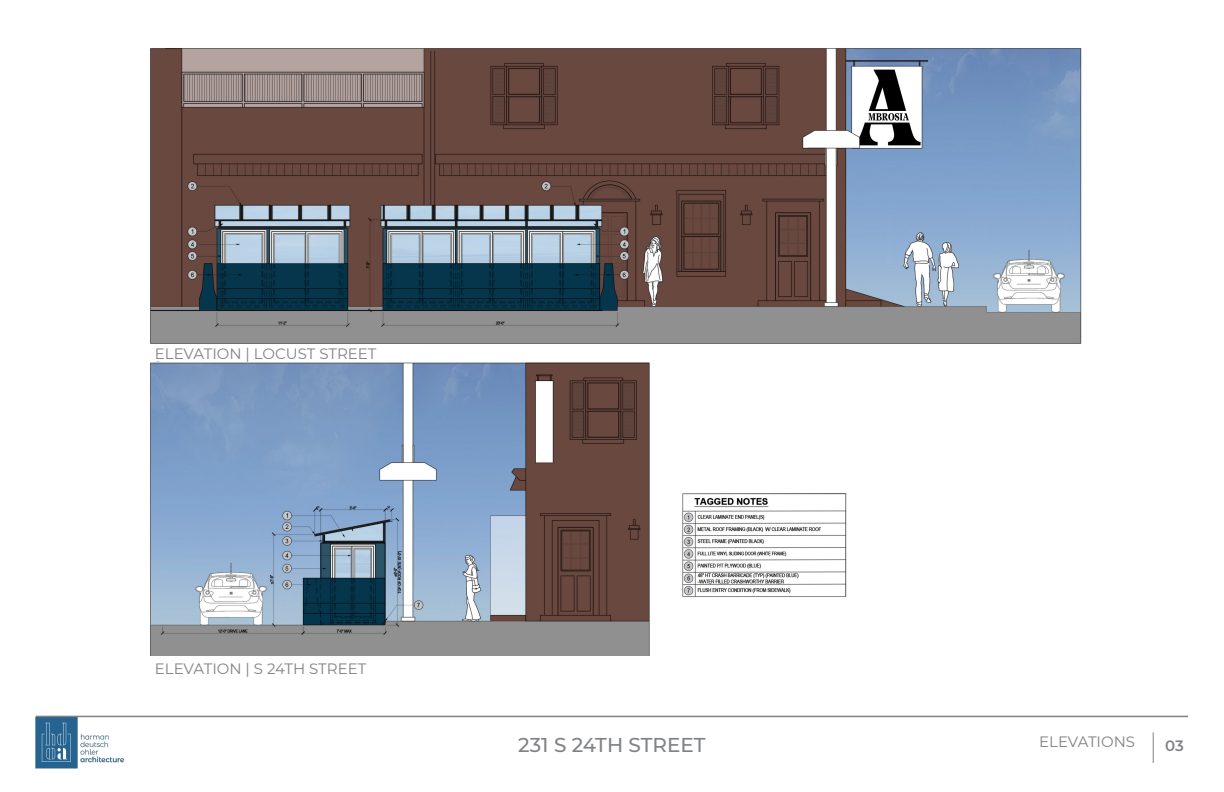
<style>
.page{position:relative;width:1224px;height:792px;background:#fff}
.page>*{position:absolute;margin:0;border:0;box-sizing:border-box;transform-origin:0 0}
.t1{font:500 20px "Montserrat";color:#808285}
.t2{font:15px "Montserrat";color:#808285}
.t3{font:600 15px "Montserrat";color:#808285}
</style>
<div class="page">
<img style="left:150px;top:48px;width:932px;height:607px">
<img style="left:35px;top:716px;width:98px;height:53px">
<hr style="left:36px;top:716px;width:1152px;height:1px;background:#808285">
<hr style="left:1153px;top:732px;width:1px;height:31px;background:#808285">
<div style="left:147px;top:344px;width:276px;height:17px;background:#fff"></div>
<p class="t2" style="left:155px;top:343px;width:223px">ELEVATION | LOCUST STREET</p>
<p class="t2" style="left:155px;top:658px;width:213px">ELEVATION | S 24TH STREET</p>
<h1 class="t1" style="left:518px;top:731px;width:189px">231 S 24TH STREET</h1>
<p class="t2" style="left:1039px;top:731px;width:98px">ELEVATIONS</p>
<p class="t3" style="left:1165px;top:735px;width:20px">03</p>
</div>
